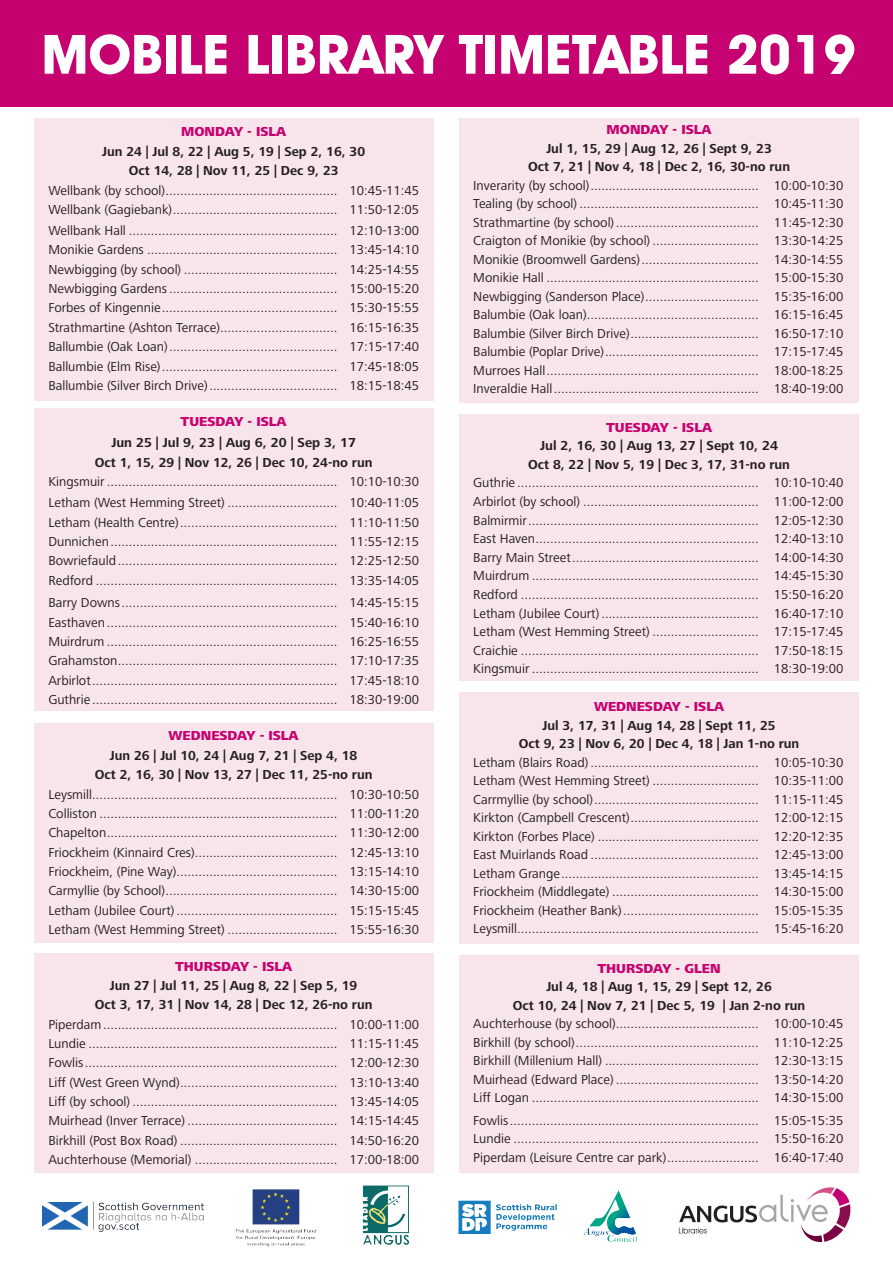
<style>
.page{position:relative;width:893px;height:1263px;background:#fff}
.page>*{position:absolute;margin:0;border:0;box-sizing:border-box;transform-origin:0 0}
.t1{font:700 54.45px "Avant Garde IT Cby BT";color:#fff}
.t2{font:13.5px/19.4px "Frutiger Next LT";color:#231f20;text-align:justify}
.t3{font:700 13.5px/19.4px "Frutiger Next LT";color:#231f20;text-align:center}
.t4{font:800 13.5px "Frutiger Next LT";color:#c60170}
</style>
<div class="page">
<div style="left:459px;top:955px;width:400px;height:217px;background:#f8e4eb"></div>
<div style="left:459px;top:692px;width:400px;height:251px;background:#f8e4eb"></div>
<div style="left:459px;top:118px;width:400px;height:284px;background:#f8e4eb"></div>
<div style="left:459px;top:414px;width:400px;height:266px;background:#f8e4eb"></div>
<div style="left:34px;top:723px;width:400px;height:220px;background:#f8e4eb"></div>
<div style="left:34px;top:118px;width:400px;height:282px;background:#f8e4eb"></div>
<div style="left:34px;top:409px;width:400px;height:302px;background:#f8e4eb"></div>
<div style="left:34px;top:953px;width:400px;height:219px;background:#f8e4eb"></div>
<div style="left:0;top:0;width:893px;height:106px;background:#c60170"></div>
<img style="left:235px;top:1189px;width:81px;height:44px">
<img style="left:363px;top:1185px;width:5px;height:20px">
<img style="left:43px;top:1202px;width:161px;height:30px">
<img style="left:458px;top:1200px;width:33px;height:34px">
<img style="left:608px;top:1191px;width:10px;height:19px">
<svg style="left:679px;top:1187px;width:171px;height:55px"></svg>
<h1 class="t1" style="left:42px;top:21px;width:816px">MOBILE LIBRARY TIMETABLE 2019</h1>
<p class="t4" style="left:181px;top:124px;width:107px">MONDAY - ISLA</p>
<p class="t3" style="left:102px;top:142px;width:265px">Jun 24 | Jul 8, 22 | Aug 5, 19 | Sep 2, 16, 30<br>Oct 14, 28 | Nov 11, 25 | Dec 9, 23</p>
<p class="t2" style="left:48px;top:180px;width:372px">Wellbank (by school)............................................... 10:45-11:45<br>Wellbank (Gagiebank)............................................. 11:50-12:05</p>
<p class="t2" style="left:48px;top:221px;width:372px">Wellbank Hall ......................................................... 12:10-13:00<br>Monikie Gardens .................................................... 13:45-14:10<br>Newbigging (by school) .......................................... 14:25-14:55<br>Newbigging Gardens.............................................. 15:00-15:20<br>Forbes of Kingennie................................................ 15:30-15:55<br>Strathmartine (Ashton Terrace)................................ 16:15-16:35<br>Ballumbie (Oak Loan).............................................. 17:15-17:40<br>Ballumbie (Elm Rise)................................................ 17:45-18:05<br>Ballumbie (Silver Birch Drive)................................... 18:15-18:45</p>
<p class="t4" style="left:181px;top:414px;width:107px">TUESDAY - ISLA</p>
<p class="t3" style="left:95px;top:433px;width:279px">Jun 25 | Jul 9, 23 | Aug 6, 20 | Sep 3, 17<br>Oct 1, 15, 29 | Nov 12, 26 | Dec 10, 24-no run</p>
<p class="t2" style="left:48px;top:471px;width:372px;line-height:21px">Kingsmuir ............................................................... 10:10-10:30<br>Letham (West Hemming Street) .............................. 10:40-11:05</p>
<p class="t2" style="left:48px;top:512px;width:372px">Letham (Health Centre)........................................... 11:10-11:50<br>Dunnichen.............................................................. 11:55-12:15<br>Bowriefauld ............................................................ 12:25-12:50<br>Redford .................................................................. 13:35-14:05</p>
<p class="t2" style="left:48px;top:593px;width:372px">Barry Downs........................................................... 14:45-15:15<br>Easthaven ............................................................... 15:40-16:10<br>Muirdrum ............................................................... 16:25-16:55<br>Grahamston............................................................ 17:10-17:35<br>Arbirlot................................................................... 17:45-18:10<br>Guthrie ................................................................... 18:30-19:00</p>
<p class="t4" style="left:169px;top:728px;width:132px">WEDNESDAY - ISLA</p>
<p class="t3" style="left:95px;top:746px;width:279px">Jun 26 | Jul 10, 24 | Aug 7, 21 | Sep 4, 18<br>Oct 2, 16, 30 | Nov 13, 27 | Dec 11, 25-no run</p>
<p class="t2" style="left:48px;top:784px;width:372px">Leysmill................................................................... 10:30-10:50<br>Colliston ................................................................. 11:00-11:20<br>Chapelton............................................................... 11:30-12:00<br>Friockheim (Kinnaird Cres)....................................... 12:45-13:10<br>Friockheim, (Pine Way)............................................ 13:15-14:10<br>Carmyllie (by School)............................................... 14:30-15:00<br>Letham (Jubilee Court) ............................................ 15:15-15:45<br>Letham (West Hemming Street) .............................. 15:55-16:30</p>
<p class="t4" style="left:175px;top:958px;width:119px">THURSDAY - ISLA</p>
<p class="t3" style="left:95px;top:976px;width:279px">Jun 27 | Jul 11, 25 | Aug 8, 22 | Sep 5, 19<br>Oct 3, 17, 31 | Nov 14, 28 | Dec 12, 26-no run</p>
<p class="t2" style="left:48px;top:1014px;width:372px">Piperdam ................................................................ 10:00-11:00<br>Lundie .................................................................... 11:15-11:45<br>Fowlis..................................................................... 12:00-12:30<br>Liff (West Green Wynd)........................................... 13:10-13:40<br>Liff (by school) ........................................................ 13:45-14:05<br>Muirhead (Inver Terrace) ......................................... 14:15-14:45<br>Birkhill (Post Box Road) ........................................... 14:50-16:20<br>Auchterhouse (Memorial) ....................................... 17:00-18:00</p>
<p class="t4" style="left:606px;top:122px;width:107px">MONDAY - ISLA</p>
<p class="t3" style="left:528px;top:139px;width:263px;line-height:18.5px">Jul 1, 15, 29 | Aug 12, 26 | Sept 9, 23<br>Oct 7, 21 | Nov 4, 18 | Dec 2, 16, 30-no run</p>
<p class="t2" style="left:473px;top:176px;width:372px;line-height:18.5px">Inverarity (by school).............................................. 10:00-10:30<br>Tealing (by school) ................................................. 10:45-11:30<br>Strathmartine (by school)....................................... 11:45-12:30<br>Craigton of Monikie (by school) ............................. 13:30-14:25<br>Monikie (Broomwell Gardens)................................ 14:30-14:55<br>Monikie Hall .......................................................... 15:00-15:30<br>Newbigging (Sanderson Place)............................... 15:35-16:00<br>Balumbie (Oak loan)............................................... 16:15-16:45<br>Balumbie (Silver Birch Drive)................................... 16:50-17:10<br>Balumbie (Poplar Drive).......................................... 17:15-17:45<br>Murroes Hall.......................................................... 18:00-18:25<br>Inveraldie Hall........................................................ 18:40-19:00</p>
<p class="t4" style="left:606px;top:419px;width:107px">TUESDAY - ISLA</p>
<p class="t3" style="left:528px;top:436px;width:263px;line-height:18.6px">Jul 2, 16, 30 | Aug 13, 27 | Sept 10, 24<br>Oct 8, 22 | Nov 5, 19 | Dec 3, 17, 31-no run</p>
<p class="t2" style="left:473px;top:473px;width:372px;line-height:18.6px">Guthrie .................................................................. 10:10-10:40<br>Arbirlot (by school) ................................................ 11:00-12:00<br>Balmirmir............................................................... 12:05-12:30<br>East Haven............................................................. 12:40-13:10<br>Barry Main Street................................................... 14:00-14:30<br>Muirdrum .............................................................. 14:45-15:30<br>Redford ................................................................. 15:50-16:20<br>Letham (Jubilee Court) ........................................... 16:40-17:10<br>Letham (West Hemming Street) ............................. 17:15-17:45<br>Craichie ................................................................. 17:50-18:15<br>Kingsmuir .............................................................. 18:30-19:00</p>
<p class="t4" style="left:594px;top:699px;width:132px">WEDNESDAY - ISLA</p>
<p class="t3" style="left:519px;top:716px;width:282px;line-height:18.5px">Jul 3, 17, 31 | Aug 14, 28 | Sept 11, 25<br>Oct 9, 23 | Nov 6, 20 | Dec 4, 18 | Jan 1-no run</p>
<p class="t2" style="left:473px;top:753px;width:372px;line-height:18.5px">Letham (Blairs Road) .............................................. 10:05-10:30<br>Letham (West Hemming Street) ............................. 10:35-11:00<br>Carrmyllie (by school)............................................. 11:15-11:45<br>Kirkton (Campbell Crescent)................................... 12:00-12:15<br>Kirkton (Forbes Place) ............................................ 12:20-12:35<br>East Muirlands Road .............................................. 12:45-13:00<br>Letham Grange...................................................... 13:45-14:15<br>Friockheim (Middlegate) ........................................ 14:30-15:00<br>Friockheim (Heather Bank)..................................... 15:05-15:35<br>Leysmill.................................................................. 15:45-16:20</p>
<p class="t4" style="left:597px;top:961px;width:125px">THURSDAY - GLEN</p>
<p class="t3" style="left:513px;top:978px;width:294px;line-height:18.5px">Jul 4, 18 | Aug 1, 15, 29 | Sept 12, 26<br>Oct 10, 24 | Nov 7, 21 | Dec 5, 19 | Jan 2-no run</p>
<p class="t2" style="left:473px;top:1015px;width:372px;line-height:18.5px">Auchterhouse (by school)....................................... 10:00-10:45<br>Birkhill (by school).................................................. 11:10-12:25<br>Birkhill (Millenium Hall) .......................................... 12:30-13:15<br>Muirhead (Edward Place) ....................................... 13:50-14:20<br>Liff Logan .............................................................. 14:30-15:00</p>
<p class="t2" style="left:473px;top:1111px;width:372px;line-height:18.5px">Fowlis.................................................................... 15:05-15:35<br>Lundie ................................................................... 15:50-16:20<br>Piperdam (Leisure Centre car park)......................... 16:40-17:40</p>
</div>
